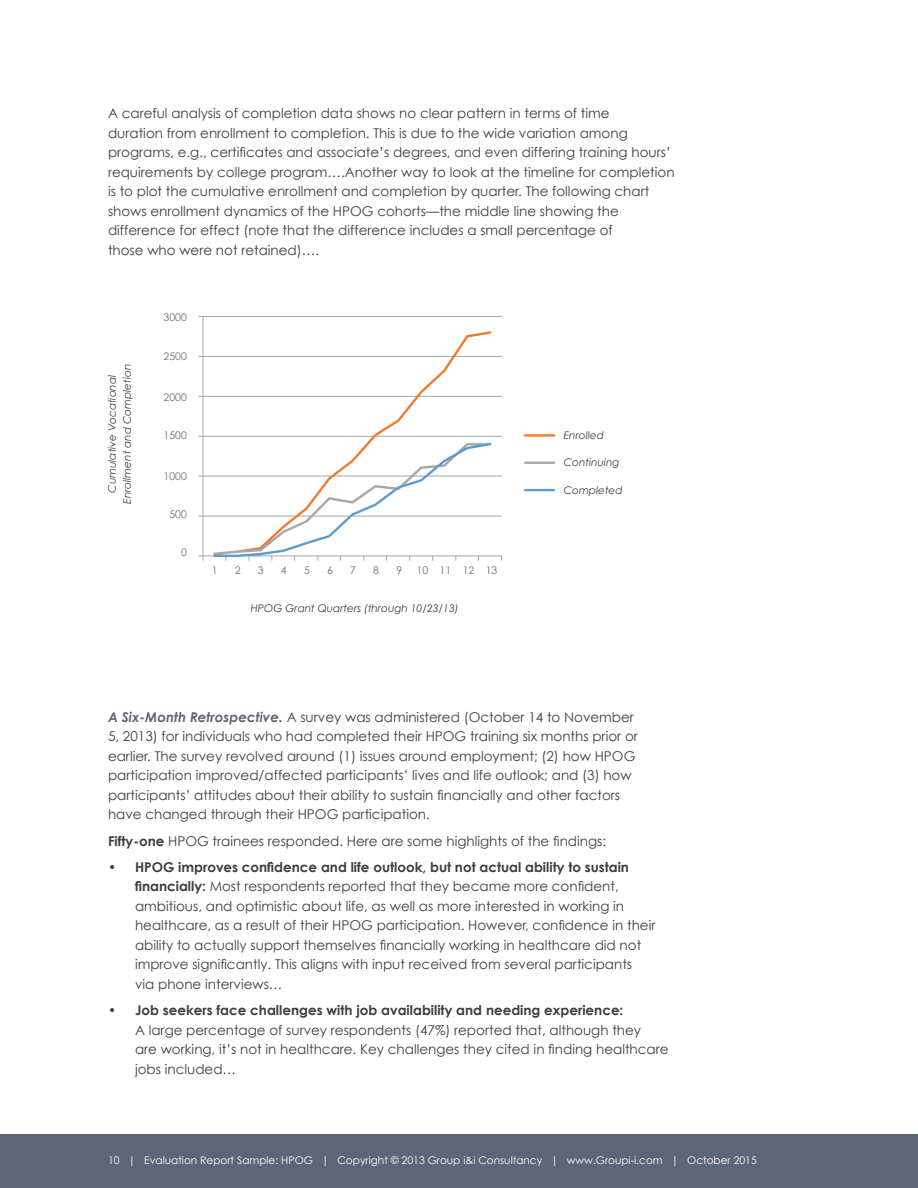
<style>
.page{position:relative;width:918px;height:1188px;background:#fff}
.page>*{position:absolute;margin:0;border:0;box-sizing:border-box;transform-origin:0 0}
.Copy{font:13.5px/19.5px "Century Gothic";color:#3e3e3f}
.Small_Copy_under_Tab{font:italic 10.5px "Century Gothic";color:#3e3e3f}
.t1{font:10.5px "Century Gothic";color:#fff}
.Small_Copy_under_Tab-2{font:10.5px "Century Gothic";color:#6c6d70}
.s1{font-weight:700;font-style:italic;color:#5d6578}
.s2{font-weight:700}
</style>
<div class="page">
<div style="left:0;top:1134px;width:918px;height:54px;background:#5d6578"></div>
<img style="left:198px;top:316px;width:358px;height:245px">
<p class="Copy" style="left:108px;top:103px;width:568px">A careful analysis of completion data shows no clear pattern in terms of time<br>duration from enrollment to completion. This is due to the wide variation among programs, e.g., certificates and associate’s degrees, and even differing training hours’ requirements by college program….Another way to look at the timeline for completion is to plot the cumulative enrollment and completion by quarter. The following chart shows enrollment dynamics of the HPOG cohorts—the middle line showing the difference for effect (note that the difference includes a small percentage of<br>those who were not retained)….</p>
<p class="Small_Copy_under_Tab" style="left:121px;top:504px;width:141px;rotate:-90deg">Enrollment and Completion</p>
<p class="Small_Copy_under_Tab" style="left:106px;top:493px;width:120px;rotate:-90deg">Cumulative Vocational</p>
<p class="Small_Copy_under_Tab-2" style="left:164px;top:311px;width:25px">3000</p>
<p class="Small_Copy_under_Tab-2" style="left:164px;top:349px;width:25px">2500</p>
<p class="Small_Copy_under_Tab-2" style="left:164px;top:390px;width:25px">2000</p>
<p class="Small_Copy_under_Tab-2" style="left:164px;top:429px;width:25px">1500</p>
<p class="Small_Copy_under_Tab-2" style="left:164px;top:470px;width:25px">1000</p>
<p class="Small_Copy_under_Tab-2" style="left:169px;top:508px;width:19px">500</p>
<p class="Small_Copy_under_Tab-2" style="left:181px;top:546px;width:7px">0</p>
<p class="Small_Copy_under_Tab-2" style="left:212px;top:563px;width:7px">1</p>
<p class="Small_Copy_under_Tab-2" style="left:235px;top:563px;width:7px">2</p>
<p class="Small_Copy_under_Tab-2" style="left:258px;top:563px;width:7px">3</p>
<p class="Small_Copy_under_Tab-2" style="left:281px;top:563px;width:7px">4</p>
<p class="Small_Copy_under_Tab-2" style="left:304px;top:563px;width:7px">5</p>
<p class="Small_Copy_under_Tab-2" style="left:327px;top:563px;width:7px">6</p>
<p class="Small_Copy_under_Tab-2" style="left:350px;top:563px;width:7px">7</p>
<p class="Small_Copy_under_Tab-2" style="left:373px;top:563px;width:7px">8</p>
<p class="Small_Copy_under_Tab-2" style="left:396px;top:563px;width:7px">9</p>
<p class="Small_Copy_under_Tab-2" style="left:417px;top:563px;width:13px">10</p>
<p class="Small_Copy_under_Tab-2" style="left:440px;top:563px;width:13px">11</p>
<p class="Small_Copy_under_Tab-2" style="left:463px;top:563px;width:13px">12</p>
<p class="Small_Copy_under_Tab-2" style="left:486px;top:563px;width:13px">13</p>
<p class="Small_Copy_under_Tab" style="left:251px;top:601px;width:209px">HPOG Grant Quarters (through 10/23/13)</p>
<p class="Small_Copy_under_Tab" style="left:564px;top:429px;width:42px">Enrolled</p>
<p class="Small_Copy_under_Tab" style="left:564px;top:456px;width:57px">Continuing</p>
<p class="Small_Copy_under_Tab" style="left:564px;top:484px;width:60px">Completed</p>
<p class="Copy" style="left:108px;top:707px;width:531px"><span class="s1">A Six-Month Retrospective.</span> A survey was administered (October 14 to November 5, 2013) for individuals who had completed their HPOG training six months prior or earlier. The survey revolved around (1) issues around employment; (2) how HPOG participation improved/affected participants’ lives and life outlook; and (3) how participants’ attitudes about their ability to sustain financially and other factors have changed through their HPOG participation.</p>
<p class="Copy" style="left:108px;top:831px;width:500px"><span class="s2">Fifty-one</span> HPOG trainees responded. Here are some highlights of the findings:</p>
<p class="Copy" style="left:135px;top:857px;width:522px;text-indent:-27px">• <span class="s2">HPOG improves confidence and life outlook, but not actual ability to sustain financially:</span> Most respondents reported that they became more confident, ambitious, and optimistic about life, as well as more interested in working in healthcare, as a result of their HPOG participation. However, confidence in their ability to actually support themselves financially working in healthcare did not improve significantly. This aligns with input received from several participants<br>via phone interviews…</p>
<p class="Copy" style="left:135px;top:1000px;width:535px;text-indent:-27px">• <span class="s2">Job seekers face challenges with job availability and needing experience:<br></span>A large percentage of survey respondents (47%) reported that, although they<br>are working, it’s not in healthcare. Key challenges they cited in finding healthcare jobs included…</p>
<p class="t1" style="left:108px;top:1154px;width:650px">10 | Evaluation Report Sample: HPOG | Copyright © 2013 Group i&amp;i Consultancy | www.Groupi-i.com | October 2015</p>
</div>
